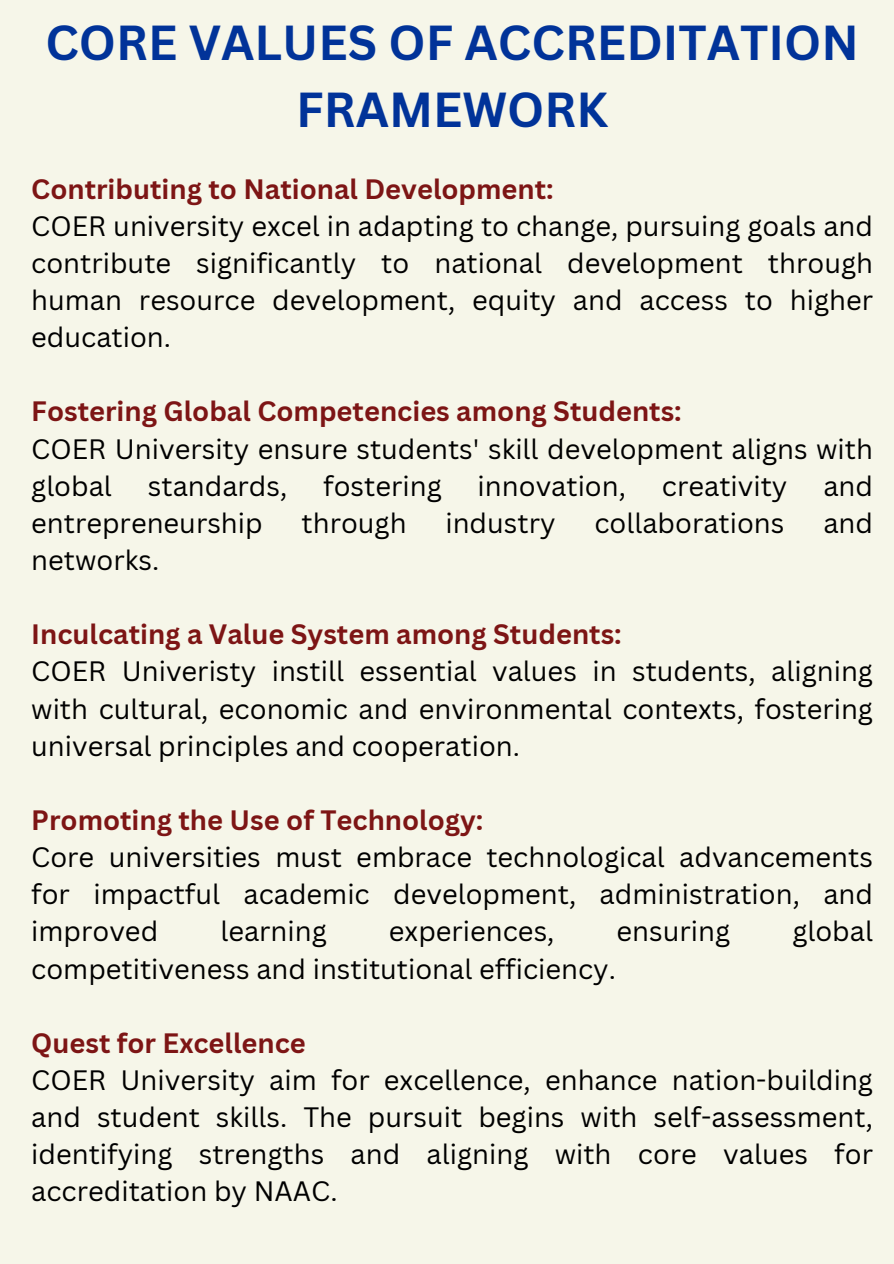
<style>
.page{position:relative;width:894px;height:1264px;background:#fff}
.page>*{position:absolute;margin:0;border:0;box-sizing:border-box;transform-origin:0 0}
.t1{font:700 47.85px/66.3px "Canva Sans";color:#013399;text-align:center}
.t2{font:27.3px/37.2px "Canva Sans";color:#000;text-align:justify}
.t3{font:700 27.3px "Canva Sans";color:#7d1515}
</style>
<div class="page">
<div style="left:0;top:0;width:893px;height:1263px;background:#f6f6e9"></div>
<p class="t1" style="left:45px;top:9px;width:814px">CORE VALUES OF ACCREDITATION<br>FRAMEWORK</p>
<h1 class="t3" style="left:31px;top:169px;width:524px">Contributing to National Development:</h1>
<p class="t2" style="left:31px;top:206px;width:843px">COER university excel in adapting to change, pursuing goals and contribute significantly to national development through human resource development, equity and access to higher education.</p>
<p class="t3" style="left:31px;top:392px;width:652px">Fostering Global Competencies among Students:</p>
<p class="t2" style="left:31px;top:429px;width:843px">COER University ensure students' skill development aligns with global</p>
<p class="t2" style="left:148px;top:466px;width:141px">standards,</p>
<p class="t2" style="left:323px;top:466px;width:120px">fostering</p>
<p class="t2" style="left:477px;top:466px;width:150px">innovation,</p>
<p class="t2" style="left:661px;top:466px;width:127px">creativity</p>
<p class="t2" style="left:823px;top:466px;width:51px">and</p>
<p class="t2" style="left:31px;top:503px;width:233px">entrepreneurship</p>
<p class="t2" style="left:301px;top:503px;width:106px">through</p>
<p class="t2" style="left:445px;top:503px;width:112px">industry</p>
<p class="t2" style="left:594px;top:503px;width:191px">collaborations</p>
<p class="t2" style="left:823px;top:503px;width:51px">and</p>
<p class="t2" style="left:31px;top:541px;width:129px">networks.</p>
<p class="t3" style="left:31px;top:615px;width:591px">Inculcating a Value System among Students:</p>
<p class="t2" style="left:31px;top:652px;width:843px">COER Univeristy instill essential values in students, aligning with cultural, economic and environmental contexts, fostering universal principles and cooperation.</p>
<p class="t3" style="left:31px;top:800px;width:453px">Promoting the Use of Technology:</p>
<p class="t2" style="left:31px;top:838px;width:843px">Core universities must embrace technological advancements for impactful academic development, administration, and improved</p>
<p class="t2" style="left:220px;top:912px;width:108px">learning</p>
<p class="t2" style="left:389px;top:912px;width:167px">experiences,</p>
<p class="t2" style="left:616px;top:912px;width:115px">ensuring</p>
<p class="t2" style="left:792px;top:912px;width:82px">global</p>
<p class="t2" style="left:31px;top:949px;width:586px">competitiveness and institutional efficiency.</p>
<p class="t3" style="left:31px;top:1023px;width:276px">Quest for Excellence</p>
<p class="t2" style="left:31px;top:1060px;width:843px">COER University aim for excellence, enhance nation-building and student skills. The pursuit begins with self-assessment, identifying strengths and aligning with core values for accreditation by NAAC.</p>
</div>
